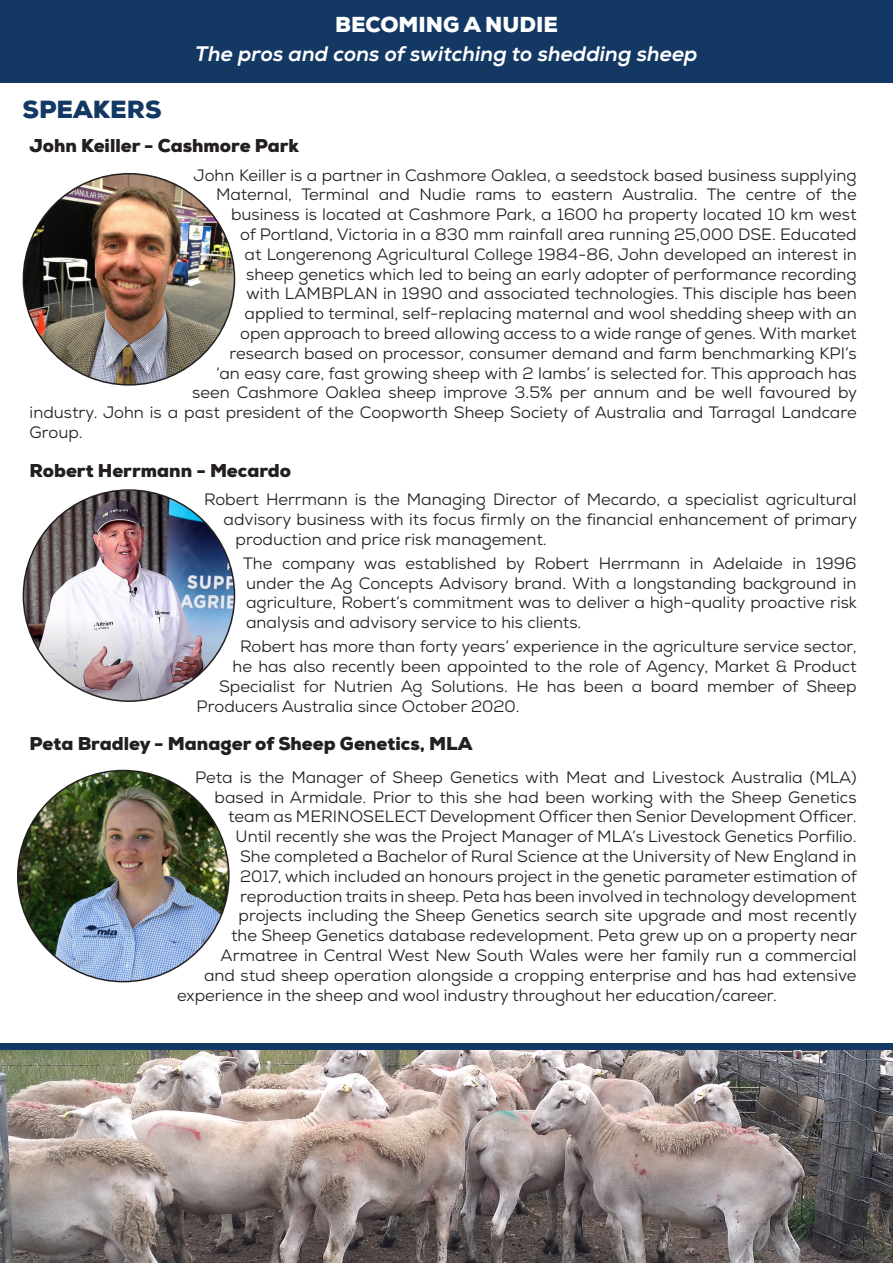
<style>
.page{position:relative;width:893px;height:1263px;background:#fff}
.page>*{position:absolute;margin:0;border:0;box-sizing:border-box;transform-origin:0 0}
.t1{font:900 24px "Nexa";color:#133863}
.t2{font:italic 21px "Nexa X Bold";color:#fff}
.t3{font:900 21px "Nexa";color:#fff}
.t4{font:900 18px "Nexa";color:#231f20}
.t5{font:16.5px/19.8px "Nexa";color:#231f20;text-align:justify}
</style>
<div class="page">
<div style="left:0;top:0;width:893px;height:83px;background:#133863"></div>
<img style="left:23px;top:174px;width:211px;height:211px;border-radius:106px">
<img style="left:23px;top:492px;width:211px;height:209px">
<img style="left:0;top:1050px;width:893px;height:213px">
<div style="left:0;top:1043px;width:893px;height:7px;background:#133863"></div>
<img style="left:18px;top:770px;width:211px;height:212px;border-radius:106px">
<p class="t3" style="left:335px;top:10px;width:224px">BECOMING A NUDIE</p>
<p class="t2" style="left:195px;top:41px;width:504px">The pros and cons of switching to shedding sheep</p>
<p class="t1" style="left:23px;top:93px;width:140px">SPEAKERS</p>
<p class="t4" style="left:30px;top:134px;width:271px">John Keiller - Cashmore Park</p>
<p class="t5" style="left:194px;top:165px;width:664px">John Keiller is a partner in Cashmore Oaklea, a seedstock based business supplying</p>
<p class="t5" style="left:216px;top:185px;width:642px">Maternal, Terminal and Nudie rams to eastern Australia. The centre of the</p>
<p class="t5" style="left:231px;top:205px;width:627px">business is located at Cashmore Park, a 1600 ha property located 10 km west</p>
<p class="t5" style="left:240px;top:224px;width:618px">of Portland, Victoria in a 830 mm rainfall area running 25,000 DSE. Educated</p>
<p class="t5" style="left:245px;top:244px;width:614px">at Longerenong Agricultural College 1984-86, John developed an interest in</p>
<p class="t5" style="left:246px;top:264px;width:612px">sheep genetics which led to being an early adopter of performance recording</p>
<p class="t5" style="left:246px;top:284px;width:612px">with LAMBPLAN in 1990 and associated technologies. This disciple has been</p>
<p class="t5" style="left:245px;top:304px;width:614px">applied to terminal, self-replacing maternal and wool shedding sheep with an</p>
<p class="t5" style="left:240px;top:323px;width:618px">open approach to breed allowing access to a wide range of genes. With market</p>
<p class="t5" style="left:230px;top:343px;width:629px">research based on processor, consumer demand and farm benchmarking KPI’s</p>
<p class="t5" style="left:216px;top:363px;width:642px">‘an easy care, fast growing sheep with 2 lambs’ is selected for. This approach has</p>
<p class="t5" style="left:192px;top:383px;width:666px">seen Cashmore Oaklea sheep improve 3.5% per annum and be well favoured by</p>
<p class="t5" style="left:30px;top:403px;width:828px">industry. John is a past president of the Coopworth Sheep Society of Australia and Tarragal Landcare</p>
<p class="t5" style="left:30px;top:422px;width:55px">Group.</p>
<p class="t4" style="left:30px;top:458px;width:263px">Robert Herrmann - Mecardo</p>
<p class="t5" style="left:204px;top:490px;width:654px">Robert Herrmann is the Managing Director of Mecardo, a specialist agricultural</p>
<p class="t5" style="left:224px;top:509px;width:635px">advisory business with its focus firmly on the financial enhancement of primary</p>
<p class="t5" style="left:236px;top:529px;width:312px">production and price risk management.</p>
<p class="t5" style="left:243px;top:553px;width:615px">The company was established by Robert Herrmann in Adelaide in 1996 under the Ag Concepts Advisory brand. With a longstanding background in agriculture, Robert’s commitment was to deliver a high-quality proactive risk analysis and advisory service to his clients.</p>
<p class="t5" style="left:240px;top:637px;width:618px">Robert has more than forty years’ experience in the agriculture service sector,</p>
<p class="t5" style="left:233px;top:656px;width:626px">he has also recently been appointed to the role of Agency, Market &amp; Product</p>
<p class="t5" style="left:219px;top:676px;width:639px">Specialist for Nutrien Ag Solutions. He has been a board member of Sheep</p>
<p class="t5" style="left:197px;top:696px;width:324px">Producers Australia since October 2020.</p>
<p class="t4" style="left:30px;top:732px;width:444px">Peta Bradley - Manager of Sheep Genetics, MLA</p>
<p class="t5" style="left:195px;top:767px;width:663px">Peta is the Manager of Sheep Genetics with Meat and Livestock Australia (MLA)</p>
<p class="t5" style="left:215px;top:787px;width:643px">based in Armidale. Prior to this she had been working with the Sheep Genetics</p>
<p class="t5" style="left:228px;top:807px;width:630px">team as MERINOSELECT Development Officer then Senior Development Officer.</p>
<p class="t5" style="left:236px;top:827px;width:622px">Until recently she was the Project Manager of MLA’s Livestock Genetics Porfilio.</p>
<p class="t5" style="left:240px;top:846px;width:618px">She completed a Bachelor of Rural Science at the University of New England in</p>
<p class="t5" style="left:240px;top:866px;width:618px">2017, which included an honours project in the genetic parameter estimation of</p>
<p class="t5" style="left:240px;top:886px;width:618px">reproduction traits in sheep. Peta has been involved in technology development</p>
<p class="t5" style="left:239px;top:906px;width:620px">projects including the Sheep Genetics search site upgrade and most recently</p>
<p class="t5" style="left:231px;top:926px;width:627px">the Sheep Genetics database redevelopment. Peta grew up on a property near</p>
<p class="t5" style="left:221px;top:945px;width:637px">Armatree in Central West New South Wales were her family run a commercial</p>
<p class="t5" style="left:204px;top:965px;width:654px">and stud sheep operation alongside a cropping enterprise and has had extensive</p>
<p class="t5" style="left:177px;top:985px;width:601px">experience in the sheep and wool industry throughout her education/career.</p>
</div>
